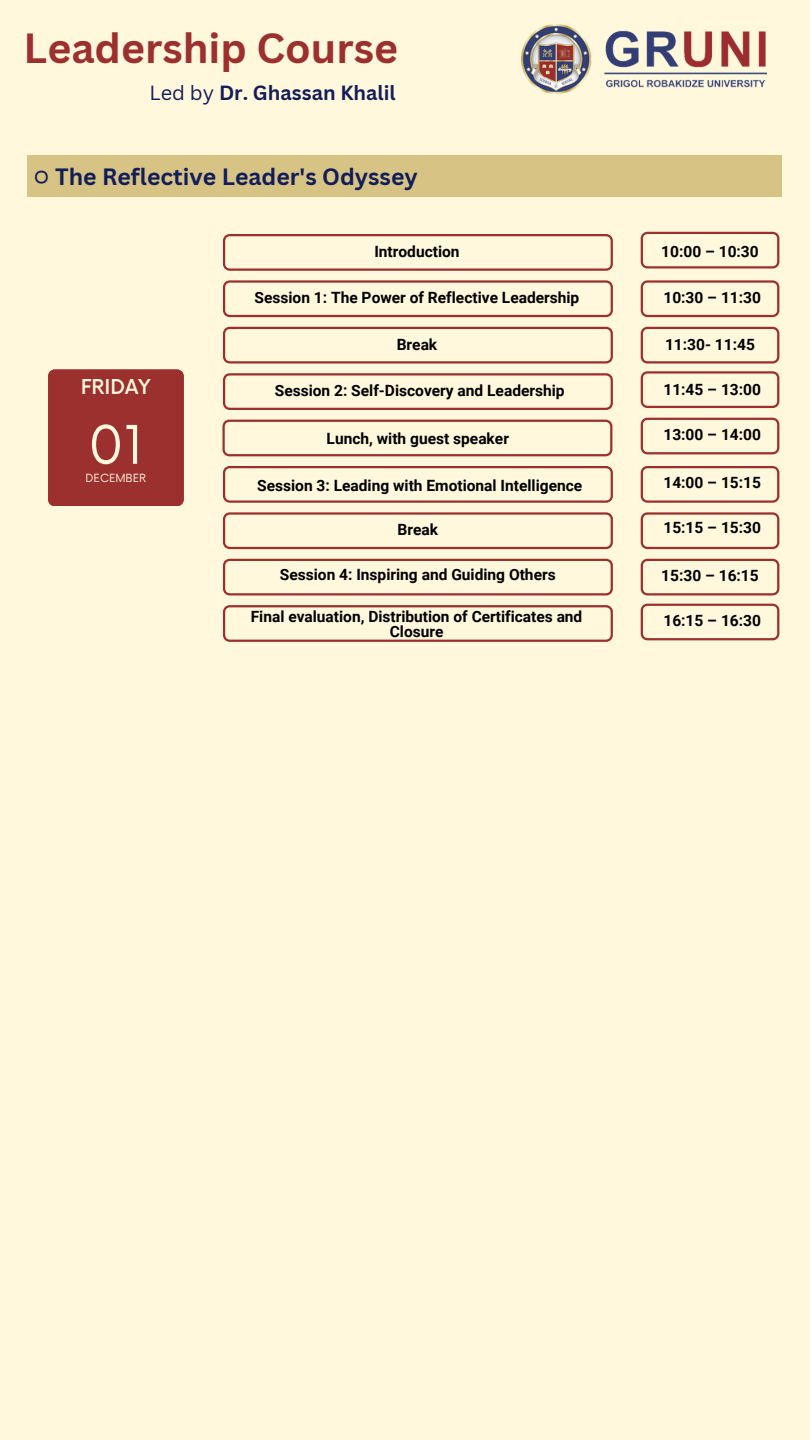
<style>
.page{position:relative;width:810px;height:1440px;background:#fff8dc}
.page>*{position:absolute;margin:0;border:0;box-sizing:border-box;transform-origin:0 0}
.t1{font:51.8px "Now";color:#fff8dc}
.t2{font:700 41px "Canva Sans";color:#9c302f}
.t3{font:700 23px "Canva Sans";color:#121d59}
.t4{font:700 20px "Canva Sans";color:#121d59}
.t5{font:500 20px "Now";color:#fff8dc}
.t6{font:700 15.5px/15px "Roboto";color:#000;text-align:center}
.t7{font:11px "Now";color:#fff8dc}
.s1{font-weight:400}
</style>
<div class="page">
<img style="left:521px;top:24px;width:246px;height:70px">
<div style="left:48px;top:370px;width:136px;height:136px;background:#9c302f"></div>
<svg style="left:223px;top:234px;width:390px;height:37px"></svg>
<svg style="left:223px;top:466px;width:390px;height:37px"></svg>
<svg style="left:222px;top:420px;width:390px;height:36px"></svg>
<svg style="left:223px;top:327px;width:390px;height:37px"></svg>
<svg style="left:223px;top:373px;width:390px;height:37px"></svg>
<svg style="left:223px;top:280px;width:390px;height:37px"></svg>
<svg style="left:223px;top:605px;width:390px;height:37px"></svg>
<svg style="left:223px;top:512px;width:390px;height:37px"></svg>
<svg style="left:223px;top:559px;width:390px;height:36px"></svg>
<svg style="left:641px;top:604px;width:138px;height:36px"></svg>
<svg style="left:641px;top:232px;width:138px;height:37px"></svg>
<svg style="left:641px;top:280px;width:138px;height:37px"></svg>
<svg style="left:641px;top:327px;width:138px;height:37px"></svg>
<svg style="left:641px;top:371px;width:138px;height:37px"></svg>
<svg style="left:641px;top:418px;width:138px;height:36px"></svg>
<svg style="left:641px;top:466px;width:138px;height:37px"></svg>
<svg style="left:641px;top:512px;width:138px;height:37px"></svg>
<svg style="left:641px;top:559px;width:138px;height:36px"></svg>
<div style="left:28px;top:156px;width:754px;height:41px;background:#d7c384"></div>
<p class="t2" style="left:24px;top:20px;width:376px">Leadership Course</p>
<p class="t4" style="left:149px;top:79px;width:248px"><span class="s1">Led by</span> Dr. Ghassan Khalil</p>
<p class="t3" style="left:34px;top:161px;width:386px">○ The Reflective Leader's Odyssey</p>
<p class="t5" style="left:81px;top:376px;width:72px">FRIDAY</p>
<p class="t1" style="left:88px;top:416px;width:57px">01</p>
<p class="t7" style="left:86px;top:472px;width:62px">DECEMBER</p>
<p class="t6" style="left:374px;top:244px;width:87px">Introduction</p>
<p class="t6" style="left:255px;top:290px;width:326px">Session 1: The Power of Reflective Leadership</p>
<p class="t6" style="left:397px;top:337px;width:42px">Break</p>
<p class="t6" style="left:275px;top:383px;width:291px">Session 2: Self-Discovery and Leadership</p>
<p class="t6" style="left:327px;top:432px;width:184px">Lunch, with guest speaker</p>
<p class="t6" style="left:257px;top:478px;width:327px">Session 3: Leading with Emotional Intelligence</p>
<p class="t6" style="left:398px;top:522px;width:42px">Break</p>
<p class="t6" style="left:280px;top:567px;width:277px">Session 4: Inspiring and Guiding Others</p>
<p class="t6" style="left:251px;top:609px;width:333px">Final evaluation, Distribution of Certificates and<br>Closure</p>
<p class="t6" style="left:661px;top:244px;width:99px">10:00 – 10:30</p>
<p class="t6" style="left:663px;top:291px;width:99px">10:30 – 11:30</p>
<p class="t6" style="left:665px;top:337px;width:91px">11:30- 11:45</p>
<p class="t6" style="left:663px;top:382px;width:99px">11:45 – 13:00</p>
<p class="t6" style="left:663px;top:427px;width:99px">13:00 – 14:00</p>
<p class="t6" style="left:663px;top:475px;width:99px">14:00 – 15:15</p>
<p class="t6" style="left:663px;top:521px;width:99px">15:15 – 15:30</p>
<p class="t6" style="left:661px;top:569px;width:99px">15:30 – 16:15</p>
<p class="t6" style="left:663px;top:613px;width:99px">16:15 – 16:30</p>
</div>
